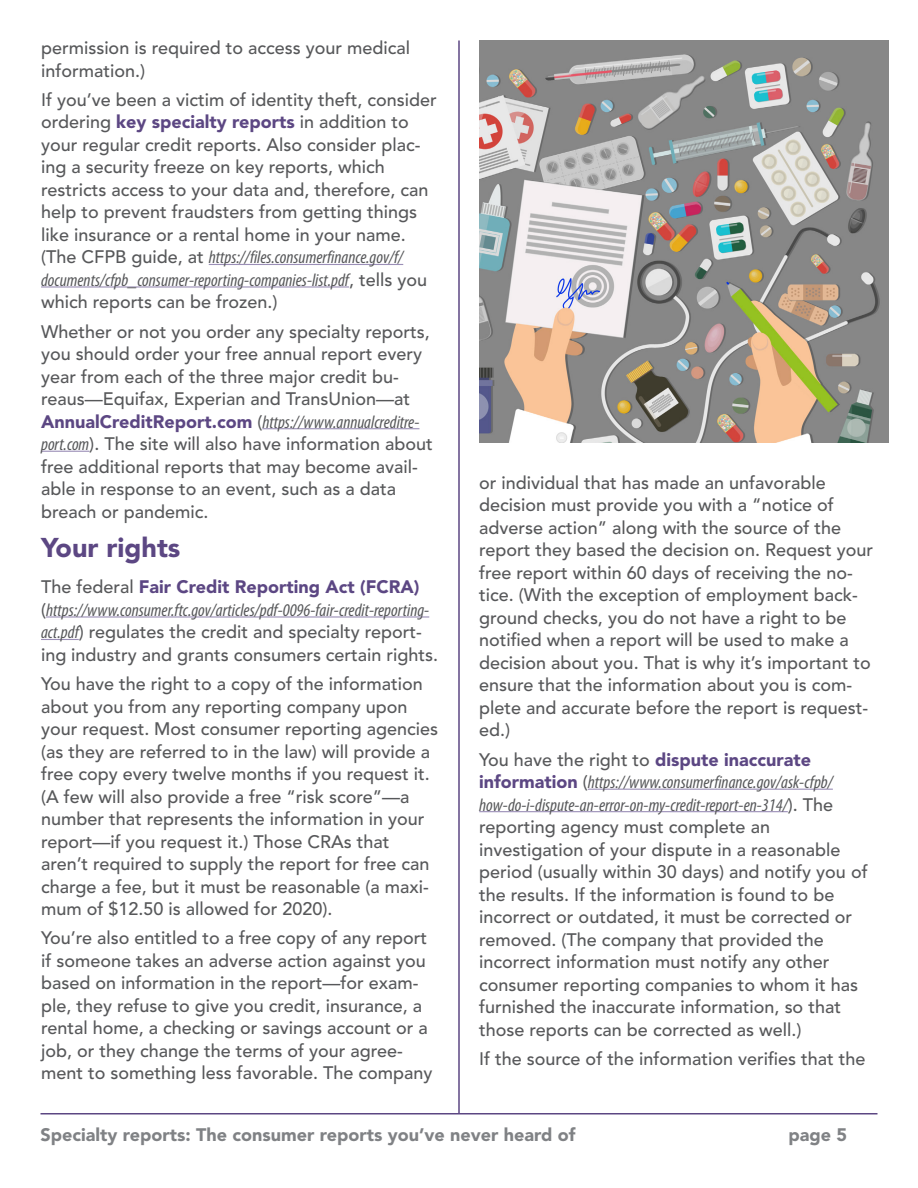
<style>
.page{position:relative;width:918px;height:1188px;background:#fff}
.page>*{position:absolute;margin:0;border:0;box-sizing:border-box;transform-origin:0 0}
.Subheads{font:900 27px "Avenir LT Std";color:#5c4783}
.Text{font:500 18px/22.5px "Avenir LT Std";color:#57585a}
.t1{font:900 18px "Avenir LT Std";color:#808285}
.s1{font-weight:900;color:#5c4783}
.s2{font-family:"Myriad Pro";font-weight:400;font-style:italic;font-stretch:condensed}
</style>
<div class="page">
<hr style="left:40px;top:1113px;width:838px;height:1px;background:#5c4783">
<hr style="left:209px;top:264px;width:194px;height:1px;background:#9b8fb7">
<hr style="left:41px;top:286px;width:308px;height:2px;background:#9b8fb7">
<hr style="left:262px;top:428px;width:157px;height:1px;background:#9b8fb7">
<hr style="left:41px;top:451px;width:48px;height:1px;background:#9b8fb7">
<hr style="left:46px;top:616px;width:383px;height:2px;background:#9b8fb7">
<hr style="left:41px;top:639px;width:38px;height:1px;background:#9b8fb7">
<hr style="left:588px;top:789px;width:245px;height:1px;background:#9b8fb7">
<hr style="left:479px;top:811px;width:309px;height:1px;background:#9b8fb7">
<hr style="left:458px;top:40px;width:2px;height:1074px;background:#5c4783">
<img style="left:479px;top:40px;width:409px;height:402px">
<p class="Text" style="left:41px;top:37px;width:371px">permission is required to access your medical information.)</p>
<p class="Text" style="left:41px;top:89px;width:397px">If you’ve been a victim of identity theft, consider ordering <span class="s1">key specialty reports</span> in addition to your regular credit reports. Also consider plac&shy;ing a security freeze on key reports, which restricts access to your data and, therefore, can help to prevent fraudsters from getting things like insurance or a rental home in your name. (The CFPB guide, at <span class="s2">https://files.consumerfinance.gov/f/ documents/cfpb_consumer-reporting-companies-list.pdf</span>, tells you which reports can be frozen.)</p>
<p class="Text" style="left:41px;top:321px;width:393px">Whether or not you order any specialty reports, you should order your free annual report every year from each of the three major credit bu&shy;reaus—Equifax, Experian and TransUnion—at <span class="s1">AnnualCreditReport.com</span> (<span class="s2">https://www.annualcreditre&shy;port.com</span>). The site will also have information about free additional reports that may become avail&shy;able in response to an event, such as a data breach or pandemic.</p>
<p class="Subheads" style="left:41px;top:532px;width:141px">Your rights</p>
<p class="Text" style="left:41px;top:576px;width:399px">The federal <span class="s1">Fair Credit Reporting Act (FCRA) </span>(<span class="s2">https://www.consumer.ftc.gov/articles/pdf-0096-fair-credit-reporting&shy;act.pdf</span>) regulates the credit and specialty report&shy;ing industry and grants consumers certain rights.</p>
<p class="Text" style="left:41px;top:673px;width:399px">You have the right to a copy of the information about you from any reporting company upon your request. Most consumer reporting agencies (as they are referred to in the law) will provide a free copy every twelve months if you request it. (A few will also provide a free “risk score”—a number that represents the information in your report—if you request it.) Those CRAs that aren’t required to supply the report for free can charge a fee, but it must be reasonable (a maxi&shy;mum of $12.50 is allowed for 2020).</p>
<p class="Text" style="left:41px;top:927px;width:393px">You’re also entitled to a free copy of any report if someone takes an adverse action against you based on information in the report—for exam&shy;ple, they refuse to give you credit, insurance, a rental home, a checking or savings account or a job, or they change the terms of your agree&shy;ment to something less favorable. The company</p>
<p class="Text" style="left:479px;top:472px;width:395px">or individual that has made an unfavorable decision must provide you with a “notice of adverse action” along with the source of the report they based the decision on. Request your free report within 60 days of receiving the no&shy;tice. (With the exception of employment back&shy;ground checks, you do not have a right to be notified when a report will be used to make a decision about you. That is why it’s important to ensure that the information about you is com&shy;plete and accurate before the report is request&shy;ed.)</p>
<p class="Text" style="left:479px;top:749px;width:390px">You have the right to <span class="s1">dispute inaccurate information</span> (<span class="s2">https://www.consumerfinance.gov/ask-cfpb/ how-do-i-dispute-an-error-on-my-credit-report-en-314/</span>). The reporting agency must complete an investigation of your dispute in a reasonable period (usually within 30 days) and notify you of the results. If the information is found to be incorrect or outdated, it must be corrected or removed. (The company that provided the incorrect information must notify any other consumer reporting companies to whom it has furnished the inaccurate information, so that those reports can be corrected as well.)</p>
<p class="Text" style="left:479px;top:1048px;width:388px">If the source of the information verifies that the</p>
<p class="t1" style="left:40px;top:1124px;width:536px">Specialty reports: The consumer reports you’ve never heard of</p>
<p class="t1" style="left:788px;top:1124px;width:60px">page 5</p>
</div>
